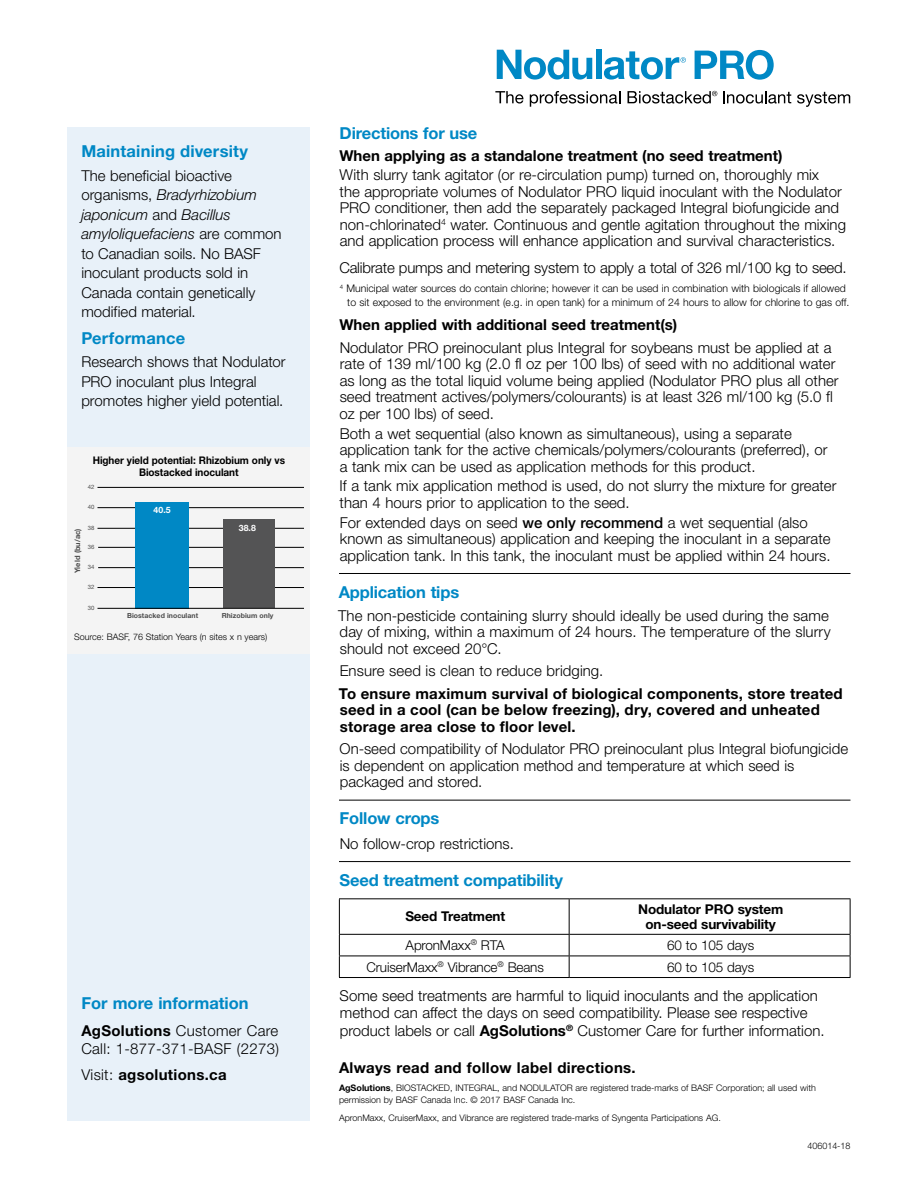
<style>
.page{position:relative;width:918px;height:1188px;background:#fff}
.page>*{position:absolute;margin:0;border:0;box-sizing:border-box;transform-origin:0 0}
.Sub_Head_green_12_13{font:700 16.5px "Helvetica Neue LT Std";letter-spacing:-.01em;color:#0088c5}
.Sub_Head_green_12_13-2{font:700 16.5px "Helvetica Neue LT Std";letter-spacing:.01em;color:#0088c5}
.Sub_Head_green_12_13-3{font:300 15px/16.5px "Helvetica Neue LT Std";color:#000}
.Sub_Head_green_12_13-4{font:700 15px/16.5px "Helvetica Neue LT Std";letter-spacing:.01em;color:#000}
.Sub_Head_green_12_13-5{font:300 15px "Helvetica Neue LT Std";letter-spacing:.02em;color:#000}
.Sub_Head_green_12_13-6{font:300 13.5px "Helvetica Neue LT Std";letter-spacing:-.01em;color:#000}
.Sub_Head_green_12_13-7{font:700 13.5px/15px "Helvetica Neue LT Std";letter-spacing:-.01em;color:#000;text-align:center}
.Sub_Head_green_12_13-8{font:300 10.5px/13.5px "Helvetica Neue LT Std";color:#000}
.heads{font:700 10.5px/12px "Helvetica Neue LT Std";letter-spacing:-.005em;color:#000;text-align:center;scale:.95 1}
.Sub_Head_green_12_13-9{font:300 9px/12px "Helvetica Neue LT Std";color:#000}
.heads-2{font:300 9px "Helvetica Neue LT Std";color:#000}
.Birdseed_7_8_5{font:300 9px "Helvetica Neue LT Std";color:#000}
.t1{font:700 8.7px "Helvetica Neue LT Std";color:#fff}
.t2{font:700 7.5px "Helvetica Neue LT Std";letter-spacing:.01em;color:#4b4b4b}
.t3{font:700 6.9px "Helvetica Neue LT Std";letter-spacing:.01em;color:#4b4b4b}
.t4{font:6px "Helvetica Neue LT Std";letter-spacing:.005em;color:#4b4b4b}
.s1{font-style:italic}
.s2{font-weight:700}
.s3{font-weight:300}
.s4{font-weight:500}
</style>
<div class="page">
<div style="left:68px;top:127px;width:242px;height:993px;background:#e8f1f9"></div>
<hr style="left:339px;top:573px;width:511px;height:1px;background:#000">
<hr style="left:339px;top:800px;width:511px;height:1px;background:#000">
<hr style="left:339px;top:861px;width:511px;height:1px;background:#000">
<hr style="left:339px;top:898px;width:230px;height:1px;background:#000">
<hr style="left:339px;top:899px;width:1px;height:35px;background:#000">
<hr style="left:569px;top:898px;width:281px;height:1px;background:#000">
<hr style="left:569px;top:899px;width:1px;height:35px;background:#000">
<hr style="left:850px;top:899px;width:1px;height:35px;background:#000">
<hr style="left:339px;top:934px;width:230px;height:1px;background:#000">
<hr style="left:569px;top:934px;width:281px;height:1px;background:#000">
<hr style="left:339px;top:956px;width:230px;height:1px;background:#000">
<svg style="left:339px;top:935px;width:1px;height:42px"></svg>
<hr style="left:569px;top:956px;width:281px;height:1px;background:#000">
<svg style="left:569px;top:935px;width:1px;height:42px"></svg>
<svg style="left:850px;top:935px;width:1px;height:42px"></svg>
<hr style="left:339px;top:977px;width:230px;height:1px;background:#000">
<hr style="left:569px;top:977px;width:281px;height:1px;background:#000">
<svg style="left:497px;top:50px;width:95px;height:30px"></svg>
<div style="left:596px;top:50px;width:5px;height:29px;background:#0088c5"></div>
<svg style="left:695px;top:50px;width:79px;height:30px"></svg>
<svg style="left:604px;top:51px;width:82px;height:29px"></svg>
<svg style="left:495px;top:91px;width:29px;height:13px"></svg>
<svg style="left:530px;top:91px;width:90px;height:16px"></svg>
<svg style="left:723px;top:91px;width:68px;height:13px"></svg>
<svg style="left:797px;top:92px;width:53px;height:15px"></svg>
<svg style="left:627px;top:91px;width:90px;height:13px"></svg>
<div style="left:68px;top:448px;width:242px;height:206px;background:#f4f4f4"></div>
<hr style="left:98px;top:528px;width:206px;height:1px;background:#000">
<hr style="left:98px;top:487px;width:206px;height:1px;background:#000">
<hr style="left:98px;top:507px;width:206px;height:1px;background:#000">
<hr style="left:98px;top:587px;width:206px;height:1px;background:#000">
<hr style="left:98px;top:567px;width:206px;height:1px;background:#000">
<hr style="left:98px;top:547px;width:206px;height:1px;background:#000">
<div style="left:136px;top:502px;width:53px;height:106px;background:#0088c5"></div>
<div style="left:223px;top:520px;width:52px;height:88px;background:#545455"></div>
<hr style="left:98px;top:608px;width:206px;height:1px;background:#000">
<p class="Sub_Head_green_12_13-2" style="left:81px;top:141px;width:168px">Maintaining diversity</p>
<p class="Sub_Head_green_12_13-3" style="left:81px;top:165px;width:202px;line-height:19.5px">The beneficial bioactive organisms, <span class="s1">Bradyrhizobium japonicum</span> and <span class="s1">Bacillus amyloliquefaciens</span> are common to Canadian soils. No BASF inoculant products sold in<br>Canada contain genetically modified material.</p>
<p class="Sub_Head_green_12_13-2" style="left:81px;top:327px;width:105px">Performance</p>
<p class="Sub_Head_green_12_13-3" style="left:81px;top:352px;width:206px;line-height:19.5px">Research shows that Nodulator<br>PRO inoculant plus Integral promotes higher yield potential.</p>
<p class="heads" style="left:93px;top:454px;width:204px">Higher yield potential: Rhizobium only vs<br>Biostacked inoculant</p>
<p class="t4" style="left:88px;top:483px;width:8px">42</p>
<p class="t4" style="left:88px;top:504px;width:8px">40</p>
<p class="t4" style="left:88px;top:524px;width:8px">38</p>
<p class="t2" style="left:73px;top:573px;width:47px;rotate:-90deg">Yield (bu/ac)</p>
<p class="t4" style="left:88px;top:543px;width:8px">36</p>
<p class="t4" style="left:88px;top:564px;width:8px">34</p>
<p class="t4" style="left:88px;top:584px;width:8px">32</p>
<p class="t4" style="left:88px;top:604px;width:8px">30</p>
<p class="t1" style="left:154px;top:505px;width:19px">40.5</p>
<p class="t1" style="left:239px;top:522px;width:19px">38.8</p>
<p class="t3" style="left:127px;top:611px;width:73px">Biostacked inoculant</p>
<p class="t3" style="left:222px;top:611px;width:53px">Rhizobium only</p>
<p class="heads-2" style="left:74px;top:631px;width:195px">Source: BASF, 76 Station Years (n sites x n years)</p>
<p class="Sub_Head_green_12_13" style="left:81px;top:992px;width:169px">For more information</p>
<p class="Sub_Head_green_12_13-5" style="left:81px;top:1021px;width:198px"><span class="s2">AgSolutions</span> Customer Care</p>
<p class="Sub_Head_green_12_13-5" style="left:81px;top:1039px;width:199px">Call: 1-877-371-BASF (2273)</p>
<p class="Sub_Head_green_12_13-4" style="left:81px;top:1067px;width:147px"><span class="s3">Visit:</span> agsolutions.ca</p>
<p class="Sub_Head_green_12_13" style="left:340px;top:123px;width:139px">Directions for use</p>
<p class="Sub_Head_green_12_13-4" style="left:339px;top:147px;width:445px">When applying as a standalone treatment (no seed treatment)</p>
<p class="Sub_Head_green_12_13-3" style="left:340px;top:167px;width:508px">With slurry tank agitator (or re-circulation pump) turned on, thoroughly mix<br>the appropriate volumes of Nodulator PRO liquid inoculant with the Nodulator PRO conditioner, then add the separately packaged Integral biofungicide and non-chlorinated<sup>4</sup> water. Continuous and gentle agitation throughout the mixing and application process will enhance application and survival characteristics.</p>
<p class="Sub_Head_green_12_13-3" style="left:339px;top:259px;width:509px">Calibrate pumps and metering system to apply a total of 326 ml/100 kg to seed.</p>
<p class="Sub_Head_green_12_13-8" style="left:347px;top:282px;width:504px;text-indent:-8px"><sup>4</sup> Municipal water sources do contain chlorine; however it can be used in combination with biologicals if allowed to sit exposed to the environment (e.g. in open tank) for a minimum of 24 hours to allow for chlorine to gas off.</p>
<p class="Sub_Head_green_12_13-4" style="left:339px;top:316px;width:339px">When applied with additional seed treatment(s)</p>
<p class="Sub_Head_green_12_13-3" style="left:339px;top:339px;width:501px">Nodulator PRO preinoculant plus Integral for soybeans must be applied at a rate of 139 ml/100 kg (2.0 fl oz per 100 lbs) of seed with no additional water as long as the total liquid volume being applied (Nodulator PRO plus all other seed treatment actives/polymers/colourants) is at least 326 ml/100 kg (5.0 fl oz per 100 lbs) of seed.</p>
<p class="Sub_Head_green_12_13-3" style="left:340px;top:425px;width:489px">Both a wet sequential (also known as simultaneous), using a separate application tank for the active chemicals/polymers/colourants (preferred), or a tank mix can be used as application methods for this product.</p>
<p class="Sub_Head_green_12_13-3" style="left:340px;top:477px;width:498px">If a tank mix application method is used, do not slurry the mixture for greater than 4 hours prior to application to the seed.</p>
<p class="Sub_Head_green_12_13-3" style="left:340px;top:514px;width:492px">For extended days on seed <span class="s4">we only recommend</span> a wet sequential (also known as simultaneous) application and keeping the inoculant in a separate application tank. In this tank, the inoculant must be applied within 24 hours.</p>
<p class="Sub_Head_green_12_13" style="left:339px;top:582px;width:122px">Application tips</p>
<p class="Sub_Head_green_12_13-3" style="left:338px;top:607px;width:494px">The non-pesticide containing slurry should ideally be used during the same day of mixing, within a maximum of 24 hours. The temperature of the slurry should not exceed 20°C.</p>
<p class="Sub_Head_green_12_13-3" style="left:340px;top:662px;width:265px">Ensure seed is clean to reduce bridging.</p>
<p class="Sub_Head_green_12_13-4" style="left:339px;top:685px;width:505px">To ensure maximum survival of biological components, store treated seed in a cool (can be below freezing), dry, covered and unheated storage area close to floor level.</p>
<p class="Sub_Head_green_12_13-3" style="left:339px;top:740px;width:510px">On-seed compatibility of Nodulator PRO preinoculant plus Integral biofungicide is dependent on application method and temperature at which seed is packaged and stored.</p>
<p class="Sub_Head_green_12_13" style="left:340px;top:808px;width:101px">Follow crops</p>
<p class="Sub_Head_green_12_13-3" style="left:340px;top:835px;width:176px">No follow-crop restrictions.</p>
<p class="Sub_Head_green_12_13" style="left:340px;top:870px;width:225px">Seed treatment compatibility</p>
<p class="Sub_Head_green_12_13-7" style="left:405px;top:909px;width:101px">Seed Treatment</p>
<p class="Sub_Head_green_12_13-7" style="left:638px;top:901px;width:147px">Nodulator PRO system on-seed survivability</p>
<p class="Sub_Head_green_12_13-6" style="left:406px;top:937px;width:101px">ApronMaxx<sup>®</sup> RTA</p>
<p class="Sub_Head_green_12_13-6" style="left:667px;top:937px;width:89px">60 to 105 days</p>
<p class="Sub_Head_green_12_13-6" style="left:366px;top:958px;width:179px">CruiserMaxx<sup>®</sup> Vibrance<sup>®</sup> Beans</p>
<p class="Sub_Head_green_12_13-6" style="left:667px;top:958px;width:89px">60 to 105 days</p>
<p class="Sub_Head_green_12_13-3" style="left:340px;top:986px;width:487px;line-height:17.7px">Some seed treatments are harmful to liquid inoculants and the application method can affect the days on seed compatibility. Please see respective product labels or call <span class="s2">AgSolutions</span><sup>®</sup> Customer Care for further information.</p>
<p class="Sub_Head_green_12_13-4" style="left:339px;top:1059px;width:298px">Always read and follow label directions.</p>
<p class="Sub_Head_green_12_13-9" style="left:339px;top:1081px;width:478px"><span class="s2">AgSolutions</span>, BIOSTACKED, INTEGRAL, and NODULATOR are registered trade-marks of BASF Corporation; all used with permission by BASF Canada Inc. © 2017 BASF Canada Inc.</p>
<p class="Sub_Head_green_12_13-9" style="left:339px;top:1111px;width:383px">ApronMaxx, CruiserMaxx, and Vibrance are registered trade-marks of Syngenta Participations AG.</p>
<p class="Birdseed_7_8_5" style="left:808px;top:1140px;width:44px">406014-18</p>
</div>
